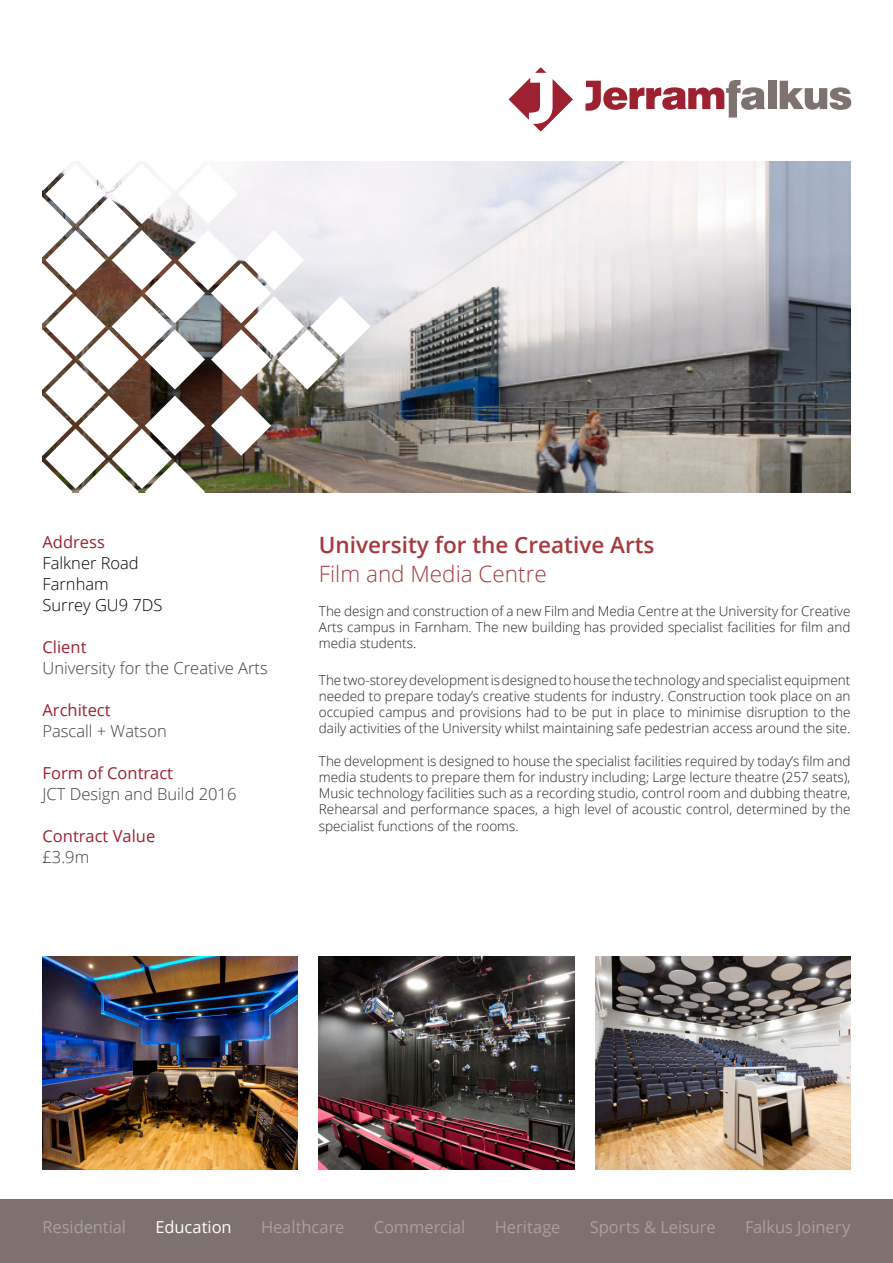
<style>
.page{position:relative;width:893px;height:1263px;background:#fff}
.page>*{position:absolute;margin:0;border:0;box-sizing:border-box;transform-origin:0 0}
.t1{font:600 22.5px "Open Sans";color:#a5393d}
.t2{font:300 22.5px "Open Sans";color:#a5393d}
.t3{font:300 16.5px "Open Sans";color:#3e3e3f}
.t4{font:16.5px "Open Sans";letter-spacing:-.005em;color:#aaa19d}
.t5{font:16.5px "Open Sans";color:#9d2130}
.t6{font:300 16.5px "Open Sans";color:#000}
.t7{font:16.5px "Open Sans";letter-spacing:-.005em;color:#fff}
.t8{font:300 13.5px/16.2px "Open Sans";color:#231f20;text-align:justify}
</style>
<div class="page">
<img style="left:371px;top:162px;width:479px;height:330px">
<img style="left:42px;top:161px;width:329px;height:332px">
<div style="left:0;top:1199px;width:893px;height:64px;background:#7d726d"></div>
<img style="left:43px;top:957px;width:255px;height:212px">
<img style="left:319px;top:957px;width:255px;height:212px">
<img style="left:595px;top:957px;width:255px;height:212px">
<svg style="left:508px;top:67px;width:65px;height:65px"></svg>
<div style="left:768px;top:81px;width:8px;height:28px;background:#7d726d"></div>
<svg style="left:780px;top:81px;width:71px;height:29px"></svg>
<svg style="left:585px;top:80px;width:180px;height:38px"></svg>
<p class="t5" style="left:43px;top:531px;width:64px">Address</p>
<p class="t6" style="left:43px;top:552px;width:98px">Falkner Road</p>
<p class="t6" style="left:43px;top:573px;width:68px">Farnham</p>
<p class="t6" style="left:43px;top:594px;width:122px">Surrey GU9 7DS</p>
<p class="t5" style="left:43px;top:636px;width:45px">Client</p>
<p class="t3" style="left:43px;top:657px;width:227px">University for the Creative Arts</p>
<p class="t5" style="left:43px;top:699px;width:70px">Architect</p>
<p class="t3" style="left:43px;top:720px;width:126px">Pascall + Watson</p>
<p class="t5" style="left:43px;top:762px;width:132px">Form of Contract</p>
<p class="t3" style="left:43px;top:783px;width:195px">JCT Design and Build 2016</p>
<p class="t5" style="left:43px;top:825px;width:114px">Contract Value</p>
<p class="t3" style="left:43px;top:846px;width:48px">£3.9m</p>
<p class="t1" style="left:319px;top:529px;width:337px">University for the Creative Arts</p>
<p class="t2" style="left:319px;top:558px;width:229px">Film and Media Centre</p>
<p class="t8" style="left:319px;top:602px;width:533px">The design and construction of a new Film and Media Centre at the University for Creative Arts campus in Farnham. The new building has provided specialist facilities for film and media students.</p>
<p class="t8" style="left:319px;top:671px;width:533px">The two-storey development is designed to house the technology and specialist equipment needed to prepare today’s creative students for industry. Construction took place on an occupied campus and provisions had to be put in place to minimise disruption to the daily activities of the University whilst maintaining safe pedestrian access around the site.</p>
<p class="t8" style="left:319px;top:752px;width:533px">The development is designed to house the specialist facilities required by today’s film and media students to prepare them for industry including; Large lecture theatre (257 seats), Music technology facilities such as a recording studio, control room and dubbing theatre, Rehearsal and performance spaces, a high level of acoustic control, determined by the specialist functions of the rooms.</p>
<p class="t4" style="left:43px;top:1216px;width:85px">Residential</p>
<p class="t7" style="left:155px;top:1216px;width:78px">Education</p>
<p class="t4" style="left:261px;top:1216px;width:85px">Healthcare</p>
<p class="t4" style="left:374px;top:1216px;width:93px">Commercial</p>
<p class="t4" style="left:495px;top:1216px;width:67px">Heritage</p>
<p class="t4" style="left:590px;top:1216px;width:127px">Sports &amp; Leisure</p>
<p class="t4" style="left:745px;top:1216px;width:107px">Falkus Joinery</p>
</div>
